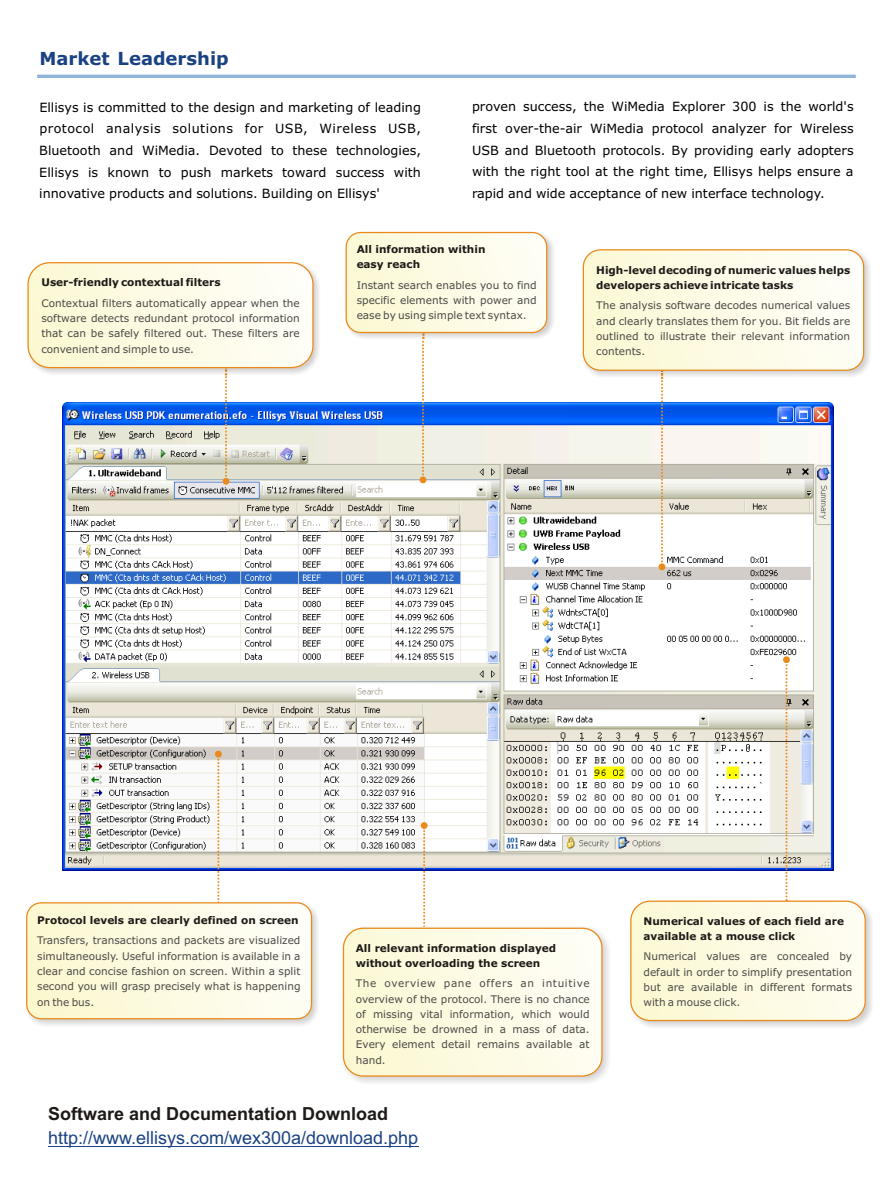
<style>
.page{position:relative;width:893px;height:1188px;background:#fff}
.page>*{position:absolute;margin:0;border:0;box-sizing:border-box;transform-origin:0 0}
.t1{font:18px "Arial";color:#1a4282}
.t2{font:700 18px "Arial";color:#1f1a17}
.t3{font:700 18px "Verdana";color:#1a4282}
.t4{font:12.75px/21.8px "Verdana";color:#000;text-align:justify}
.t5{font:10.5px/15.3px "Verdana";color:#4d4a47;text-align:justify}
.t6{font:700 10.5px/15.3px "Verdana";color:#1f1a17}
</style>
<div class="page">
<img style="left:62px;top:403px;width:772px;height:468px">
<svg style="left:421px;top:822px;width:7px;height:105px"></svg>
<svg style="left:783px;top:656px;width:7px;height:245px"></svg>
<img style="left:342px;top:927px;width:267px;height:156px">
<div style="left:343px;top:928px;width:259px;height:148px;background:linear-gradient(to right,#fcf8d3,#fefdf4);border-radius:20px"></div>
<div style="left:343px;top:928px;width:260px;height:149px;border:1px solid #eb8a1c;border-radius:20px"></div>
<svg style="left:420px;top:340px;width:6px;height:143px"></svg>
<img style="left:630px;top:901px;width:242px;height:126px">
<div style="left:631px;top:901px;width:234px;height:120px;background:linear-gradient(to right,#fcf8d3,#fefdf1);border-radius:19px"></div>
<div style="left:630px;top:901px;width:236px;height:120px;border:1px solid #eb8a1c;border-radius:19px"></div>
<img style="left:346px;top:233px;width:208px;height:106px">
<div style="left:346px;top:233px;width:201px;height:99px;background:linear-gradient(to right,#fcf8d3,#fefdf5);border-radius:14px"></div>
<div style="left:346px;top:232px;width:201px;height:101px;border:1px solid #eb8a1c;border-radius:14px"></div>
<svg style="left:223px;top:375px;width:6px;height:110px"></svg>
<img style="left:29px;top:263px;width:290px;height:112px">
<div style="left:28px;top:263px;width:285px;height:105px;background:linear-gradient(to right,#fcf8d2,#fefef8);border-radius:22px"></div>
<div style="left:27px;top:262px;width:287px;height:106px;border:1px solid #eb8a1c;border-radius:22px"></div>
<svg style="left:659px;top:378px;width:6px;height:192px"></svg>
<img style="left:583px;top:249px;width:287px;height:129px">
<div style="left:583px;top:250px;width:281px;height:120px;background:linear-gradient(to right,#fcf8d3,#fefef8);border-radius:17px"></div>
<div style="left:583px;top:249px;width:281px;height:122px;border:1px solid #eb8a1c;border-radius:17px"></div>
<svg style="left:215px;top:751px;width:7px;height:151px"></svg>
<img style="left:26px;top:902px;width:292px;height:123px">
<div style="left:27px;top:903px;width:284px;height:116px;background:linear-gradient(to right,#fbf8cf,#fefef7);border-radius:14px"></div>
<div style="left:26px;top:902px;width:286px;height:117px;border:1px solid #eb8a1c;border-radius:14px"></div>
<hr style="left:37px;top:75px;width:819px;height:3px;background:#8fb3d9">
<hr style="left:48px;top:1146px;width:370px;height:1px;background:#1a4282">
<h1 class="t3" style="left:39px;top:51px;width:191px">Market Leadership</h1>
<p class="t4" style="left:39px;top:97px;width:383px">Ellisys is committed to the design and marketing of leading protocol analysis solutions for USB, Wireless USB, Bluetooth and WiMedia. Devoted to these technologies, Ellisys is known to push markets toward success with innovative products and solutions. Building on Ellisys'</p>
<p class="t4" style="left:472px;top:97px;width:383px">proven success, the WiMedia Explorer 300 is the world's first over-the-air WiMedia protocol analyzer for Wireless USB and Bluetooth protocols. By providing early adopters with the right tool at the right time, Ellisys helps ensure a rapid and wide acceptance of new interface technology.</p>
<p class="t6" style="left:41px;top:276px;width:181px">User-friendly contextual filters</p>
<p class="t5" style="left:41px;top:296px;width:260px">Contextual filters automatically appear when the software detects redundant protocol information that can be safely filtered out. These filters are convenient and simple to use.</p>
<p class="t6" style="left:357px;top:242px;width:130px">All information within easy reach</p>
<p class="t5" style="left:357px;top:278px;width:182px">Instant search enables you to find specific elements with power and ease by using simple text syntax.</p>
<p class="t6" style="left:596px;top:263px;width:255px">High-level decoding of numeric values helps developers achieve intricate tasks</p>
<p class="t5" style="left:596px;top:299px;width:255px">The analysis software decodes numerical values and clearly translates them for you. Bit fields are outlined to illustrate their relevant information contents.</p>
<p class="t6" style="left:37px;top:913px;width:263px">Protocol levels are clearly defined on screen</p>
<p class="t5" style="left:37px;top:934px;width:265px">Transfers, transactions and packets are visualized simultaneously. Useful information is available in a clear and concise fashion on screen. Within a split second you will grasp precisely what is happening on the bus.</p>
<p class="t6" style="left:356px;top:941px;width:202px">All relevant information displayed without overloading the screen</p>
<p class="t5" style="left:356px;top:977px;width:236px">The overview pane offers an intuitive overview of the protocol. There is no chance of missing vital information, which would otherwise be drowned in a mass of data.<br>Every element detail remains available at hand.</p>
<p class="t6" style="left:643px;top:914px;width:202px">Numerical values of each field are available at a mouse click</p>
<p class="t5" style="left:643px;top:950px;width:210px">Numerical values are concealed by default in order to simplify presentation but are available in different formats with a mouse click.</p>
<h1 class="t2" style="left:48px;top:1107px;width:342px">Software and Documentation Download</h1>
<h1 class="t1" style="left:48px;top:1131px;width:372px">http://www.ellisys.com/wex300a/download.php</h1>
</div>
